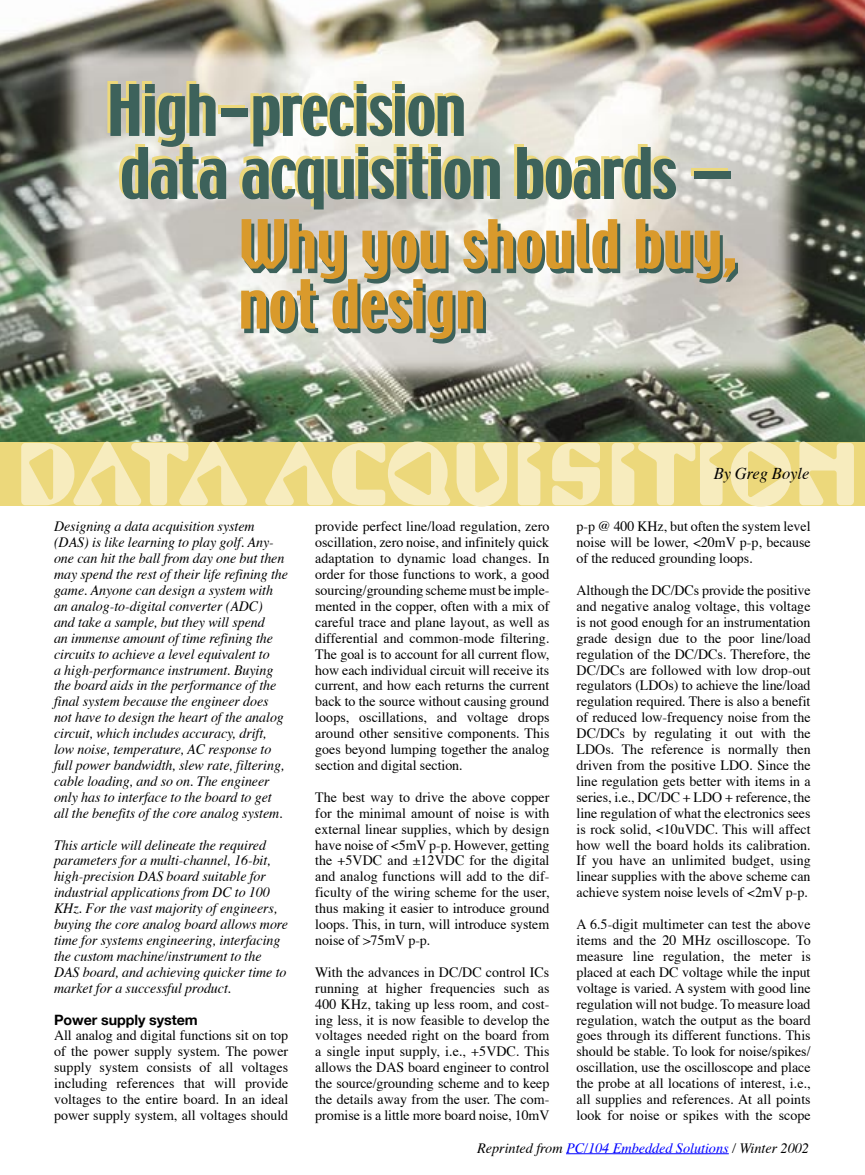
<style>
.page{position:relative;width:865px;height:1175px;background:#fff}
.page>*{position:absolute;margin:0;border:0;box-sizing:border-box;transform-origin:0 0}
.t1{font:63px/63px "Techno";letter-spacing:-.02em;color:#3d625b}
.t2{font:60px/60px "Techno";color:#d99a2c}
.t3{font:italic 16.5px "Times";letter-spacing:-.005em;color:#000}
.t4{font:14.25px/15.9px "Times";color:#000;text-align:justify}
.t5{font:italic 14.25px/15.9px "Times";letter-spacing:-.005em;color:#000}
.t6{font:700 14.25px "Helvetica Neue";letter-spacing:-.005em;color:#000}
.s1{color:#00f}
</style>
<div class="page">
<hr style="left:566px;top:1153px;width:162px;height:1px;background:#00f">
<div style="left:0;top:435px;width:864px;height:71px;background:#ecd87b"></div>
<img style="left:0;top:0;width:864px;height:441px">
<svg style="left:21px;top:441px;width:226px;height:64px"></svg>
<svg style="left:265px;top:441px;width:185px;height:64px"></svg>
<svg style="left:456px;top:443px;width:51px;height:63px"></svg>
<svg style="left:517px;top:443px;width:23px;height:62px"></svg>
<svg style="left:552px;top:443px;width:47px;height:62px"></svg>
<svg style="left:611px;top:443px;width:111px;height:62px"></svg>
<svg style="left:730px;top:441px;width:61px;height:65px"></svg>
<svg style="left:799px;top:441px;width:54px;height:64px"></svg>
<h1 class="t1" style="left:106px;top:82px;width:630px">High-precision<br>data acquisition boards —</h1>
<h2 class="t2" style="left:238px;top:217px;width:500px">Why you should buy, not design</h2>
<p class="t5" style="left:54px;top:519px;width:235px">Designing a data acquisition system (DAS) is like learning to play golf. Any&shy;one can hit the ball from day one but then may spend the rest of their life refining the game. Anyone can design a system with an analog-to-digital converter (ADC)<br>and take a sample, but they will spend<br>an immense amount of time refining the circuits to achieve a level equivalent to<br>a high-performance instrument. Buying the board aids in the performance of the final system because the engineer does not have to design the heart of the analog circuit, which includes accuracy, drift, low noise, temperature, AC response to full power bandwidth, slew rate, filtering, cable loading, and so on. The engineer only has to interface to the board to get all the benefits of the core analog system.</p>
<p class="t5" style="left:54px;top:837px;width:235px">This article will delineate the required parameters for a multi-channel, 16-bit, high-precision DAS board suitable for industrial applications from DC to 100<br>KHz. For the vast majority of engineers, buying the core analog board allows more time for systems engineering, interfacing the custom machine/instrument to the DAS board, and achieving quicker time to market for a successful product.</p>
<p class="t6" style="left:54px;top:1010px;width:145px">Power supply system</p>
<p class="t4" style="left:54px;top:1028px;width:236px">All analog and digital functions sit on top of the power supply system. The power supply system consists of all voltages including references that will provide voltages to the entire board. In an ideal power supply system, all voltages should</p>
<p class="t4" style="left:315px;top:519px;width:236px">provide perfect line/load regulation, zero oscillation, zero noise, and infinitely quick adaptation to dynamic load changes. In order for those functions to work, a good sourcing/grounding scheme must be imple&shy;mented in the copper, often with a mix of careful trace and plane layout, as well as differential and common-mode filtering.<br>The goal is to account for all current flow, how each individual circuit will receive its current, and how each returns the current back to the source without causing ground loops, oscillations, and voltage drops around other sensitive components. This goes beyond lumping together the analog section and digital section.</p>
<p class="t4" style="left:315px;top:790px;width:236px">The best way to drive the above copper for the minimal amount of noise is with external linear supplies, which by design have noise of &lt;5mV p-p. However, getting the +5VDC and ±12VDC for the digital and analog functions will add to the dif&shy;ficulty of the wiring scheme for the user, thus making it easier to introduce ground loops. This, in turn, will introduce system noise of &gt;75mV p-p.</p>
<p class="t4" style="left:315px;top:964px;width:236px">With the advances in DC/DC control ICs running at higher frequencies such as 400 KHz, taking up less room, and cost&shy;ing less, it is now feasible to develop the voltages needed right on the board from a single input supply, i.e., +5VDC. This allows the DAS board engineer to control the source/grounding scheme and to keep the details away from the user. The com&shy;promise is a little more board noise, 10mV</p>
<p class="t3" style="left:713px;top:463px;width:97px">By Greg Boyle</p>
<p class="t4" style="left:576px;top:519px;width:236px">p-p @ 400 KHz, but often the system level noise will be lower, &lt;20mV p-p, because of the reduced grounding loops.</p>
<p class="t4" style="left:576px;top:583px;width:236px">Although the DC/DCs provide the positive and negative analog voltage, this voltage is not good enough for an instrumentation grade design due to the poor line/load regulation of the DC/DCs. Therefore, the DC/DCs are followed with low drop-out regulators (LDOs) to achieve the line/load regulation required. There is also a benefit of reduced low-frequency noise from the DC/DCs by regulating it out with the LDOs. The reference is normally then driven from the positive LDO. Since the line regulation gets better with items in a series, i.e., DC/DC + LDO + reference, the line regulation of what the electronics sees is rock solid, &lt;10uVDC. This will affect how well the board holds its calibration.<br>If you have an unlimited budget, using linear supplies with the above scheme can achieve system noise levels of &lt;2mV p-p.</p>
<p class="t4" style="left:576px;top:917px;width:236px">A 6.5-digit multimeter can test the above items and the 20 MHz oscilloscope. To measure line regulation, the meter is placed at each DC voltage while the input voltage is varied. A system with good line regulation will not budge. To measure load regulation, watch the output as the board goes through its different functions. This should be stable. To look for noise/spikes/ oscillation, use the oscilloscope and place the probe at all locations of interest, i.e., all supplies and references. At all points look for noise or spikes with the scope</p>
<p class="t5" style="left:477px;top:1140px;width:333px">Reprinted from <span class="s1">PC/104 Embedded Solutions</span> / Winter 2002</p>
</div>
